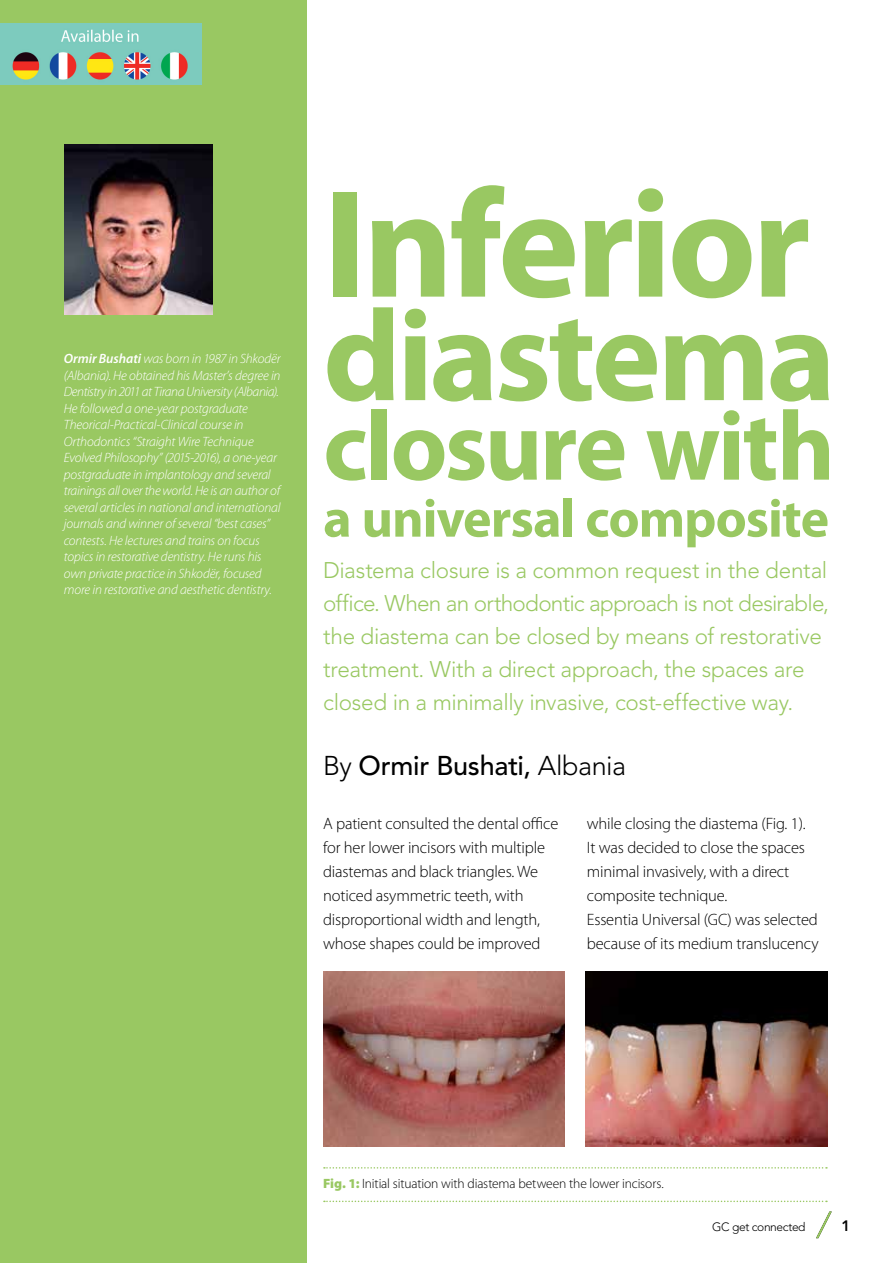
<style>
.page{position:relative;width:893px;height:1263px;background:#fff}
.page>*{position:absolute;margin:0;border:0;box-sizing:border-box;transform-origin:0 0}
.t1{font:700 154.5px "Myriad Pro";letter-spacing:-.03em;color:#99c862}
.t2{font:700 130.5px "Myriad Pro";letter-spacing:-.03em;color:#99c862}
.t3{font:700 99px "Myriad Pro";letter-spacing:-.025em;color:#99c862}
.t4{font:700 54px "Myriad Pro";letter-spacing:-.02em;color:#99c862}
.t5{font:500 27px "Avenir LT Std";letter-spacing:-.01em;color:#000}
.t6{font:300 22.5px/33px "Avenir LT Std";letter-spacing:-.015em;color:#99c862}
.t7{font:300 16.5px/24px "Myriad Pro";letter-spacing:-.01em;color:#000}
.t8{font:800 15px "Avenir LT Std";color:#000}
.t9{font:italic 300 13.5px/16.5px "Myriad Pro";letter-spacing:-.015em;color:#fff}
.t10{font:300 13.5px "Myriad Pro";letter-spacing:-.01em;color:#000}
.t11{font:300 12px "Avenir LT Std";letter-spacing:-.03em;color:#000}
.s1{font-weight:600}
.s2{font-weight:300}
.s3{font-weight:900;color:#99c862}
</style>
<div class="page">
<svg style="left:816px;top:1211px;width:16px;height:27px"></svg>
<div style="left:0;top:0;width:306px;height:1263px;background:#99c862"></div>
<img style="left:64px;top:145px;width:149px;height:170px">
<img style="left:586px;top:972px;width:241px;height:174px">
<svg style="left:324px;top:1167px;width:503px;height:1px"></svg>
<svg style="left:324px;top:1200px;width:503px;height:2px"></svg>
<img style="left:323px;top:972px;width:241px;height:174px">
<img style="left:0;top:24px;width:201px;height:60px">
<p class="t9" style="left:64px;top:351px;width:218px"><span class="s1">Ormir Bushati</span> was born in 1987 in Shkodër (Albania). He obtained his Master’s degree in Dentistry in 2011 at Tirana University (Albania).<br>He followed a one-year postgraduate Theorical-Practical-Clinical course in Orthodontics “Straight Wire Technique Evolved Philosophy” (2015-2016), a one-year postgraduate in implantology and several trainings all over the world. He is an author of several articles in national and international journals and winner of several “best cases” contests. He lectures and trains on focus topics in restorative dentistry. He runs his own private practice in Shkodër, focused more in restorative and aesthetic dentistry.</p>
<h1 class="t1" style="left:323px;top:158px;width:489px">Inferior</h1>
<h2 class="t2" style="left:323px;top:283px;width:514px">diastema</h2>
<h3 class="t3" style="left:323px;top:391px;width:513px">closure with</h3>
<h3 class="t4" style="left:323px;top:488px;width:507px">a universal composite</h3>
<p class="t6" style="left:323px;top:554px;width:507px">Diastema closure is a common request in the dental office. When an orthodontic approach is not desirable, the diastema can be closed by means of restorative treatment. With a direct approach, the spaces are closed in a minimally invasive, cost-effective way.</p>
<h3 class="t5" style="left:323px;top:750px;width:304px"><span class="s2">By</span> Ormir Bushati, <span class="s2">Albania</span></h3>
<p class="t7" style="left:323px;top:812px;width:237px">A patient consulted the dental office for her lower incisors with multiple diastemas and black triangles. We noticed asymmetric teeth, with disproportional width and length, whose shapes could be improved</p>
<p class="t7" style="left:587px;top:812px;width:233px">while closing the diastema (Fig. 1).<br>It was decided to close the spaces minimal invasively, with a direct composite technique.<br>Essentia Universal (GC) was selected because of its medium translucency</p>
<p class="t10" style="left:323px;top:1176px;width:342px"><span class="s3">Fig. 1:</span> Initial situation with diastema between the lower incisors.</p>
<p class="t11" style="left:712px;top:1219px;width:95px">GC get connected</p>
<p class="t8" style="left:842px;top:1216px;width:10px">1</p>
</div>
